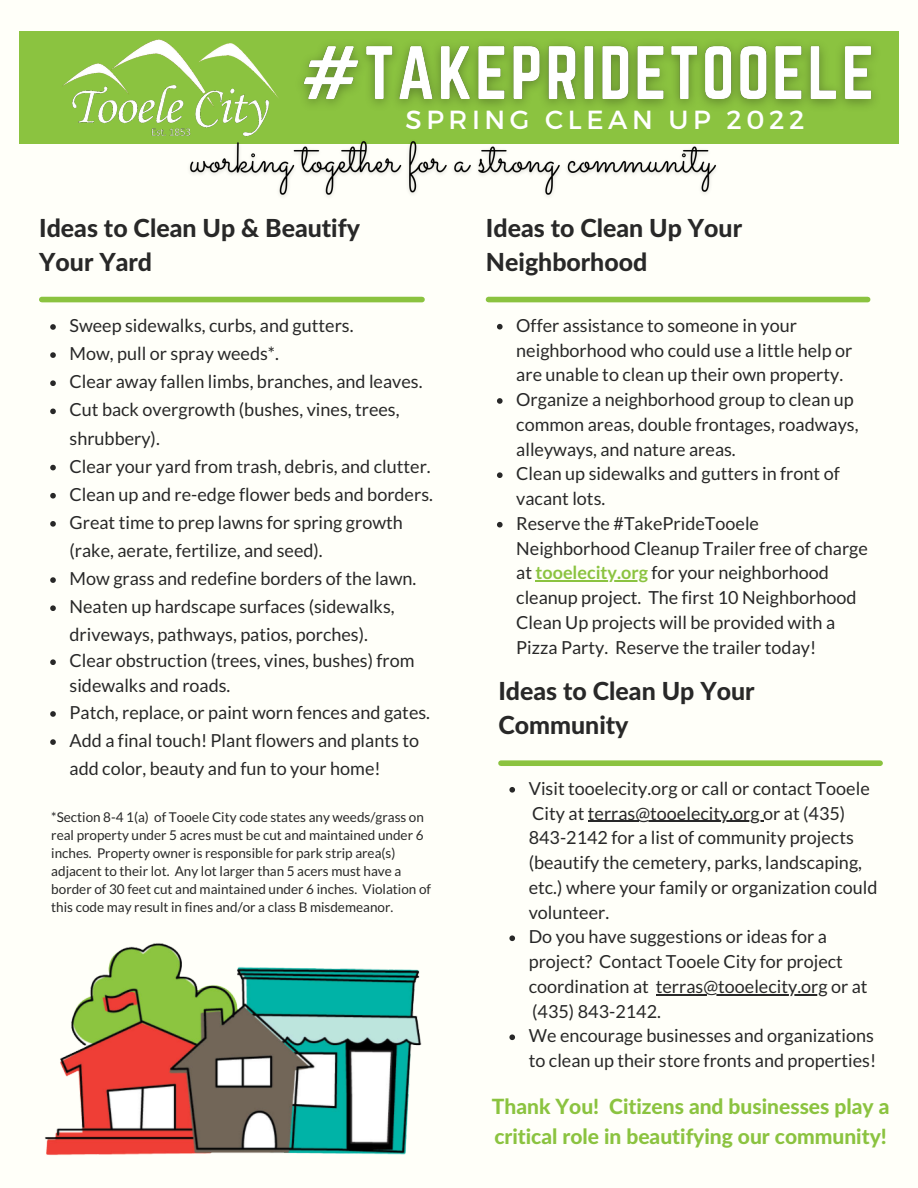
<style>
.page{position:relative;width:918px;height:1188px;background:#fffff9}
.page>*{position:absolute;margin:0;border:0;box-sizing:border-box;transform-origin:0 0}
.t1{font:26.25px "Montserrat";letter-spacing:.175em;color:#fff}
.t2{font:800 24.9px/33.9px "Lato Latin";color:#282828}
.t3{font:800 21px/29.2px "Lato Latin";color:#8bc340}
.t4{font:18px/24.8px "Lato";color:#282828}
.t5{font:13.5px/18px "Lato";color:#282828}
.s1{font-weight:700;color:#8bc340}
</style>
<div class="page">
<img style="left:45px;top:943px;width:377px;height:212px">
<svg style="left:50px;top:324px;width:6px;height:6px"></svg>
<svg style="left:50px;top:352px;width:6px;height:6px"></svg>
<svg style="left:50px;top:380px;width:6px;height:6px"></svg>
<svg style="left:50px;top:409px;width:6px;height:5px"></svg>
<svg style="left:50px;top:465px;width:6px;height:5px"></svg>
<svg style="left:50px;top:493px;width:6px;height:6px"></svg>
<svg style="left:50px;top:521px;width:6px;height:6px"></svg>
<svg style="left:50px;top:577px;width:6px;height:6px"></svg>
<svg style="left:50px;top:605px;width:6px;height:6px"></svg>
<svg style="left:50px;top:659px;width:6px;height:6px"></svg>
<svg style="left:50px;top:711px;width:6px;height:6px"></svg>
<svg style="left:50px;top:739px;width:6px;height:6px"></svg>
<div style="left:42px;top:297px;width:380px;height:5px;background:#8bc340"></div>
<svg style="left:497px;top:324px;width:6px;height:6px"></svg>
<svg style="left:497px;top:398px;width:6px;height:6px"></svg>
<svg style="left:497px;top:472px;width:6px;height:6px"></svg>
<svg style="left:497px;top:522px;width:6px;height:6px"></svg>
<hr style="left:536px;top:580px;width:112px;height:2px;background:#8bc340">
<svg style="left:509px;top:787px;width:6px;height:6px"></svg>
<hr style="left:588px;top:821px;width:175px;height:1px;background:#282828">
<svg style="left:509px;top:935px;width:6px;height:6px"></svg>
<hr style="left:656px;top:994px;width:172px;height:1px;background:#282828">
<svg style="left:509px;top:1034px;width:6px;height:6px"></svg>
<div style="left:489px;top:297px;width:379px;height:5px;background:#8bc340"></div>
<div style="left:501px;top:760px;width:379px;height:6px;background:#8bc340"></div>
<div style="left:19px;top:31px;width:880px;height:113px;background:#8bc340"></div>
<img style="left:62px;top:39px;width:216px;height:97px">
<img style="left:302px;top:44px;width:572px;height:62px">
<img style="left:183px;top:126px;width:534px;height:71px">
<p class="t2" style="left:39px;top:213px;width:322px">Ideas to Clean Up &amp; Beautify</p>
<p class="t2" style="left:39px;top:247px;width:114px">Your Yard</p>
<p class="t1" style="left:406px;top:102px;width:400px">SPRING CLEAN UP 2022</p>
<p class="t2" style="left:486px;top:213px;width:258px">Ideas to Clean Up Your<br>Neighborhood</p>
<p class="t4" style="left:70px;top:313px;width:286px">Sweep sidewalks, curbs, and gutters.</p>
<p class="t4" style="left:70px;top:341px;width:211px">Mow, pull or spray weeds*.</p>
<p class="t4" style="left:70px;top:369px;width:354px">Clear away fallen limbs, branches, and leaves.</p>
<p class="t4" style="left:70px;top:395px;width:332px;line-height:28.2px">Cut back overgrowth (bushes, vines, trees, shrubbery).</p>
<p class="t4" style="left:70px;top:453px;width:363px">Clear your yard from trash, debris, and clutter.</p>
<p class="t4" style="left:70px;top:481px;width:365px">Clean up and re-edge flower beds and borders.</p>
<p class="t4" style="left:70px;top:508px;width:335px;line-height:28.2px">Great time to prep lawns for spring growth (rake, aerate, fertilize, and seed).</p>
<p class="t4" style="left:70px;top:566px;width:348px">Mow grass and redefine borders of the lawn.</p>
<p class="t4" style="left:70px;top:592px;width:327px;line-height:28.2px">Neaten up hardscape surfaces (sidewalks, driveways, pathways, patios, porches).</p>
<p class="t4" style="left:70px;top:648px;width:347px">Clear obstruction (trees, vines, bushes) from sidewalks and roads.</p>
<p class="t4" style="left:70px;top:700px;width:362px">Patch, replace, or paint worn fences and gates.</p>
<p class="t4" style="left:70px;top:726px;width:351px;line-height:28.2px">Add a final touch! Plant flowers and plants to add color, beauty and fun to your home!</p>
<p class="t5" style="left:51px;top:807px;width:381px">*Section 8-4 1(a) of Tooele City code states any weeds/grass on real property under 5 acres must be cut and maintained under 6 inches. Property owner is responsible for park strip area(s) adjacent to their lot. Any lot larger than 5 acers must have a border of 30 feet cut and maintained under 6 inches. Violation of this code may result in fines and/or a class B misdemeanor.</p>
<p class="t4" style="left:516px;top:312px;width:338px">Offer assistance to someone in your neighborhood who could use a little help or are unable to clean up their own property.</p>
<p class="t4" style="left:516px;top:387px;width:344px">Organize a neighborhood group to clean up common areas, double frontages, roadways, alleyways, and nature areas.</p>
<p class="t4" style="left:516px;top:461px;width:325px">Clean up sidewalks and gutters in front of vacant lots.</p>
<p class="t4" style="left:516px;top:510px;width:353px">Reserve the #TakePrideTooele Neighborhood Cleanup Trailer free of charge at <span class="s1">tooelecity.org</span> for your neighborhood cleanup project. The first 10 Neighborhood Clean Up projects will be provided with a Pizza Party. Reserve the trailer today!</p>
<p class="t2" style="left:498px;top:676px;width:258px">Ideas to Clean Up Your<br>Community</p>
<p class="t4" style="left:529px;top:776px;width:350px">Visit tooelecity.org or call or contact Tooele City at terras@tooelecity.org or at (435)<br>843-2142 for a list of community projects (beautify the cemetery, parks, landscaping, etc.) where your family or organization could volunteer.</p>
<p class="t4" style="left:529px;top:924px;width:340px">Do you have suggestions or ideas for a project? Contact Tooele City for project coordination at terras@tooelecity.org or at (435) 843-2142.</p>
<p class="t4" style="left:529px;top:1023px;width:349px">We encourage businesses and organizations to clean up their store fronts and properties!</p>
<p class="t3" style="left:492px;top:1093px;width:399px">Thank You! Citizens and businesses play a critical role in beautifying our community!</p>
</div>
